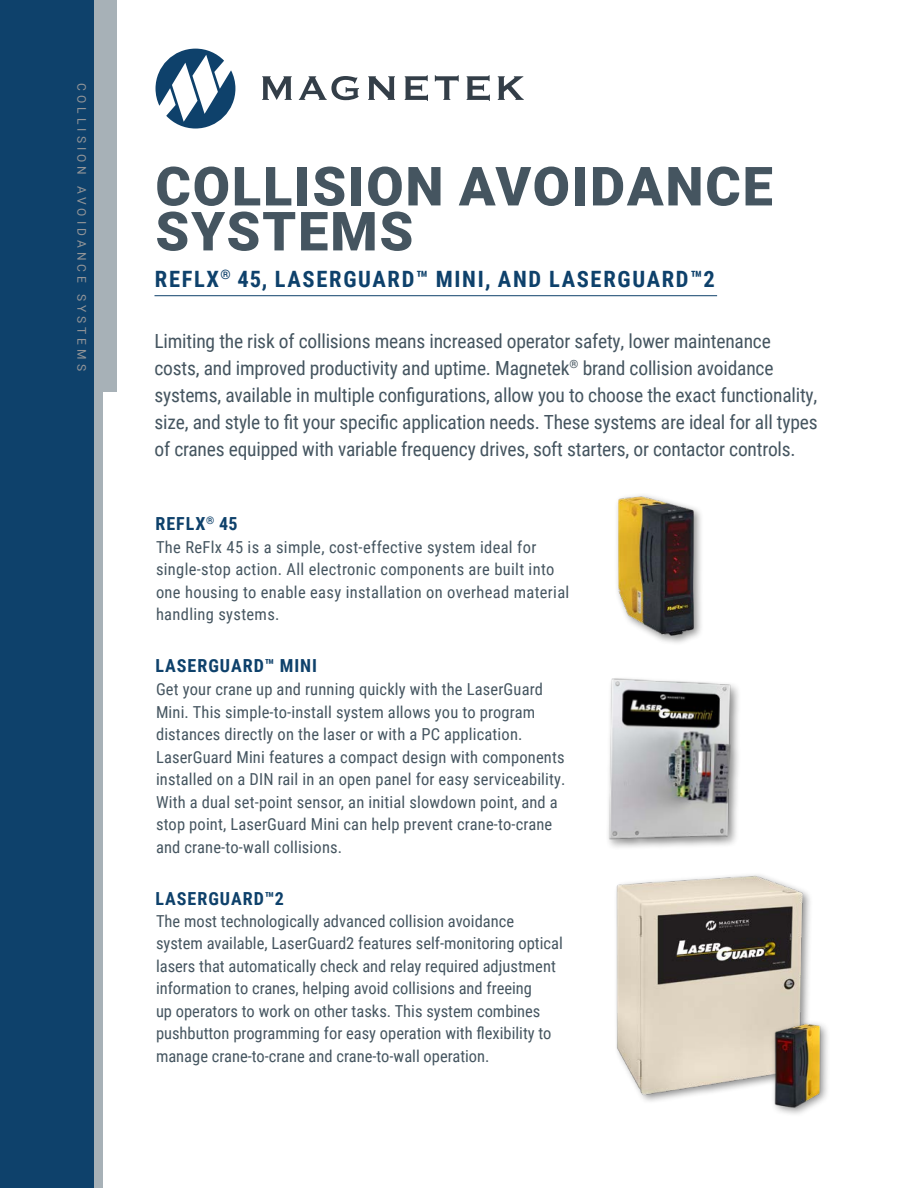
<style>
.page{position:relative;width:918px;height:1188px;background:#fff}
.page>*{position:absolute;margin:0;border:0;box-sizing:border-box;transform-origin:0 0}
.t1{font:900 54px/45px "Roboto";letter-spacing:.035em;color:#455560}
.t2{font:700 22.5px "Roboto Condensed";letter-spacing:.075em;color:#0e416b}
.t3{font:19.5px/27px "Roboto Condensed";letter-spacing:-.01em;color:#455560}
.t4{font:700 18px "Roboto Condensed";letter-spacing:.055em;color:#0e416b}
.t5{font:16.5px/22.5px "Roboto Condensed";letter-spacing:.01em;color:#455560}
.t6{font:12px "Roboto";letter-spacing:.335em;color:#939598}
</style>
<div class="page">
<div style="left:0;top:0;width:95px;height:1188px;background:#0e416b"></div>
<div style="left:94px;top:0;width:23px;height:392px;background:#a7b1b7"></div>
<div style="left:94px;top:0;width:8px;height:1188px;background:#a7b1b7"></div>
<hr style="left:154px;top:295px;width:563px;height:1px;background:#0e416b">
<svg style="left:156px;top:49px;width:79px;height:80px"></svg>
<svg style="left:262px;top:76px;width:30px;height:24px"></svg>
<svg style="left:299px;top:76px;width:60px;height:24px"></svg>
<svg style="left:368px;top:76px;width:27px;height:24px"></svg>
<svg style="left:405px;top:75px;width:23px;height:26px"></svg>
<svg style="left:435px;top:75px;width:24px;height:25px"></svg>
<svg style="left:467px;top:75px;width:23px;height:26px"></svg>
<svg style="left:498px;top:76px;width:26px;height:24px"></svg>
<div style="left:614px;top:493px;width:90px;height:153px;background:#000;opacity:.45"></div>
<img style="left:614px;top:493px;width:90px;height:147px">
<div style="left:606px;top:676px;width:135px;height:174px;background:#000;opacity:.45"></div>
<img style="left:606px;top:676px;width:135px;height:166px">
<img style="left:616px;top:875px;width:194px;height:227px">
<div style="left:771px;top:1020px;width:59px;height:98px;background:#000;opacity:.45"></div>
<img style="left:767px;top:1018px;width:61px;height:92px">
<p class="t6" style="left:90px;top:83px;width:289px;rotate:90deg">COLLISION AVOIDANCE SYSTEMS</p>
<h1 class="t1" style="left:155px;top:162px;width:619px">COLLISION AVOIDANCE<br>SYSTEMS</h1>
<h2 class="t2" style="left:155px;top:263px;width:561px">REFLX<sup>®</sup> 45, LASERGUARD™ MINI, AND LASERGUARD™2</h2>
<p class="t3" style="left:154px;top:327px;width:665px">Limiting the risk of collisions means increased operator safety, lower maintenance costs, and improved productivity and uptime. Magnetek<sup>®</sup> brand collision avoidance systems, available in multiple configurations, allow you to choose the exact functionality, size, and style to fit your specific application needs. These systems are ideal for all types of cranes equipped with variable frequency drives, soft starters, or contactor controls.</p>
<p class="t4" style="left:155px;top:511px;width:84px">REFLX<sup>®</sup> 45</p>
<p class="t5" style="left:156px;top:535px;width:415px">The ReFlx 45 is a simple, cost-effective system ideal for single-stop action. All electronic components are built into one housing to enable easy installation on overhead material handling systems.</p>
<p class="t4" style="left:155px;top:653px;width:163px">LASERGUARD™ MINI</p>
<p class="t5" style="left:156px;top:678px;width:411px">Get your crane up and running quickly with the LaserGuard Mini. This simple-to-install system allows you to program distances directly on the laser or with a PC application.<br>LaserGuard Mini features a compact design with components installed on a DIN rail in an open panel for easy serviceability.<br>With a dual set-point sensor, an initial slowdown point, and a stop point, LaserGuard Mini can help prevent crane-to-crane and crane-to-wall collisions.</p>
<p class="t4" style="left:155px;top:886px;width:130px">LASERGUARD™2</p>
<p class="t5" style="left:156px;top:909px;width:408px">The most technologically advanced collision avoidance system available, LaserGuard2 features self-monitoring optical lasers that automatically check and relay required adjustment information to cranes, helping avoid collisions and freeing<br>up operators to work on other tasks. This system combines pushbutton programming for easy operation with flexibility to manage crane-to-crane and crane-to-wall operation.</p>
</div>
